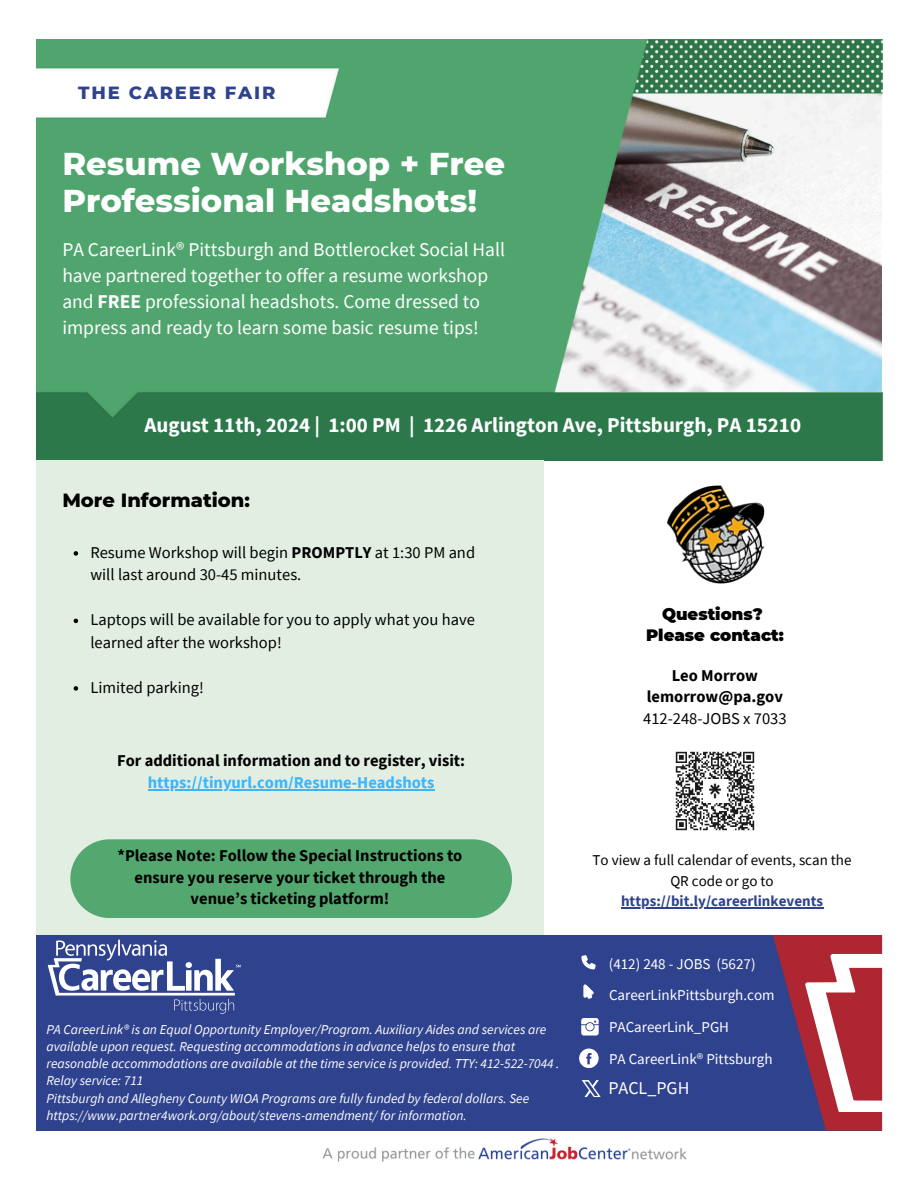
<style>
.page{position:relative;width:918px;height:1188px;background:#fff}
.page>*{position:absolute;margin:0;border:0;box-sizing:border-box;transform-origin:0 0}
.t1{font:800 32.25px/37.5px "Montserrat";color:#fff}
.t2{font:700 21px "Source Sans Pro";color:#fff}
.t3{font:19.5px/25.8px "Source Sans Pro";color:#fff}
.t4{font:800 19.5px "Montserrat";color:#000}
.t5{font:800 18px "Montserrat";letter-spacing:.1em;color:#2f428e}
.t6{font:18px "Source Sans Pro";color:#fff}
.t7{font:700 16.5px/21.3px "Source Sans Pro";color:#000;text-align:center}
.t8{font:16.5px/22.5px "Source Sans Pro";color:#000}
.t9{font:700 16.5px "Source Sans Pro";color:#38b6ff}
.t10{font:900 16.5px/21.3px "Montserrat";color:#000;text-align:center}
.t11{font:15px "Source Sans Pro";color:#fff}
.t12{font:15px/20.2px "Source Sans Pro";color:#000;text-align:center}
.t13{font:700 15px "Source Sans Pro";color:#2f428e}
.t14{font:italic 13.5px/17.1px "Source Sans Pro";color:#fff}
.s1{font-weight:700}
</style>
<div class="page">
<img style="left:36px;top:39px;width:846px;height:422px">
<div style="left:36px;top:461px;width:507px;height:503px;background:#e3eee3"></div>
<div style="left:36px;top:935px;width:846px;height:196px;background:#2f428e"></div>
<svg style="left:773px;top:935px;width:109px;height:196px"></svg>
<svg style="left:583px;top:984px;width:11px;height:15px"></svg>
<svg style="left:581px;top:955px;width:15px;height:14px"></svg>
<svg style="left:48px;top:940px;width:193px;height:74px"></svg>
<svg style="left:581px;top:1018px;width:18px;height:18px"></svg>
<svg style="left:579px;top:1049px;width:19px;height:19px"></svg>
<img style="left:322px;top:1138px;width:365px;height:24px">
<svg style="left:582px;top:1080px;width:19px;height:17px"></svg>
<img style="left:676px;top:752px;width:78px;height:78px">
<img style="left:667px;top:485px;width:98px;height:99px">
<div style="left:70px;top:839px;width:442px;height:79px;background:#52a86e"></div>
<svg style="left:74px;top:551px;width:4px;height:5px"></svg>
<svg style="left:74px;top:619px;width:4px;height:4px"></svg>
<svg style="left:74px;top:686px;width:4px;height:5px"></svg>
<hr style="left:148px;top:790px;width:287px;height:1px;background:#38b6ff">
<hr style="left:621px;top:907px;width:202px;height:1px;background:#2f428e">
<p class="t5" style="left:78px;top:82px;width:199px">THE CAREER FAIR</p>
<p class="t1" style="left:62px;top:145px;width:444px">Resume Workshop + Free<br>Professional Headshots!</p>
<p class="t3" style="left:62px;top:236px;width:444px">PA CareerLink® Pittsburgh and Bottlerocket Social Hall have partnered together to offer a resume workshop and <span class="s1">FREE</span> professional headshots. Come dressed to impress and ready to learn some basic resume tips!</p>
<p class="t2" style="left:145px;top:411px;width:658px">August 11th, 2024 | 1:00 PM | 1226 Arlington Ave, Pittsburgh, PA 15210</p>
<p class="t4" style="left:62px;top:488px;width:189px">More Information:</p>
<p class="t8" style="left:90px;top:541px;width:386px">Resume Workshop will begin <span class="s1">PROMPTLY</span> at 1:30 PM and will last around 30-45 minutes.</p>
<p class="t8" style="left:90px;top:608px;width:386px">Laptops will be available for you to apply what you have learned after the workshop!</p>
<p class="t8" style="left:90px;top:676px;width:115px">Limited parking!</p>
<p class="t7" style="left:117px;top:749px;width:350px">For additional information and to register, visit:</p>
<p class="t9" style="left:148px;top:772px;width:288px">https://tinyurl.com/Resume-Headshots</p>
<p class="t7" style="left:117px;top:845px;width:346px">*Please Note: Follow the Special Instructions to ensure you reserve your ticket through the venue’s ticketing platform!</p>
<p class="t14" style="left:46px;top:1021px;width:515px">PA CareerLink® is an Equal Opportunity Employer/Program. Auxiliary Aides and services are available upon request. Requesting accommodations in advance helps to ensure that reasonable accommodations are available at the time service is provided. TTY: 412-522-7044 .<br>Relay service: 711</p>
<h1 class="t14" style="left:46px;top:1089px;width:484px">Pittsburgh and Allegheny County WIOA Programs are fully funded by federal dollars. See https://www.partner4work.org/about/stevens-amendment/ for information.</h1>
<p class="t10" style="left:646px;top:603px;width:139px">Questions?<br>Please contact:</p>
<p class="t7" style="left:672px;top:664px;width:88px">Leo Morrow</p>
<p class="t7" style="left:647px;top:686px;width:138px">lemorrow@pa.gov</p>
<h6 class="t8" style="left:643px;top:706px;width:145px">412-248-JOBS x 7033</h6>
<p class="t12" style="left:593px;top:850px;width:260px">To view a full calendar of events, scan the<br>QR code or go to</p>
<p class="t13" style="left:621px;top:891px;width:204px">https://bit.ly/careerlinkevents</p>
<p class="t11" style="left:609px;top:954px;width:148px">(412) 248 - JOBS (5627)</p>
<h6 class="t11" style="left:609px;top:985px;width:167px">CareerLinkPittsburgh.com</h6>
<h6 class="t11" style="left:609px;top:1017px;width:122px">PACareerLink_PGH</h6>
<p class="t11" style="left:609px;top:1049px;width:165px">PA CareerLink® Pittsburgh</p>
<p class="t6" style="left:608px;top:1077px;width:83px">PACL_PGH</p>
</div>
